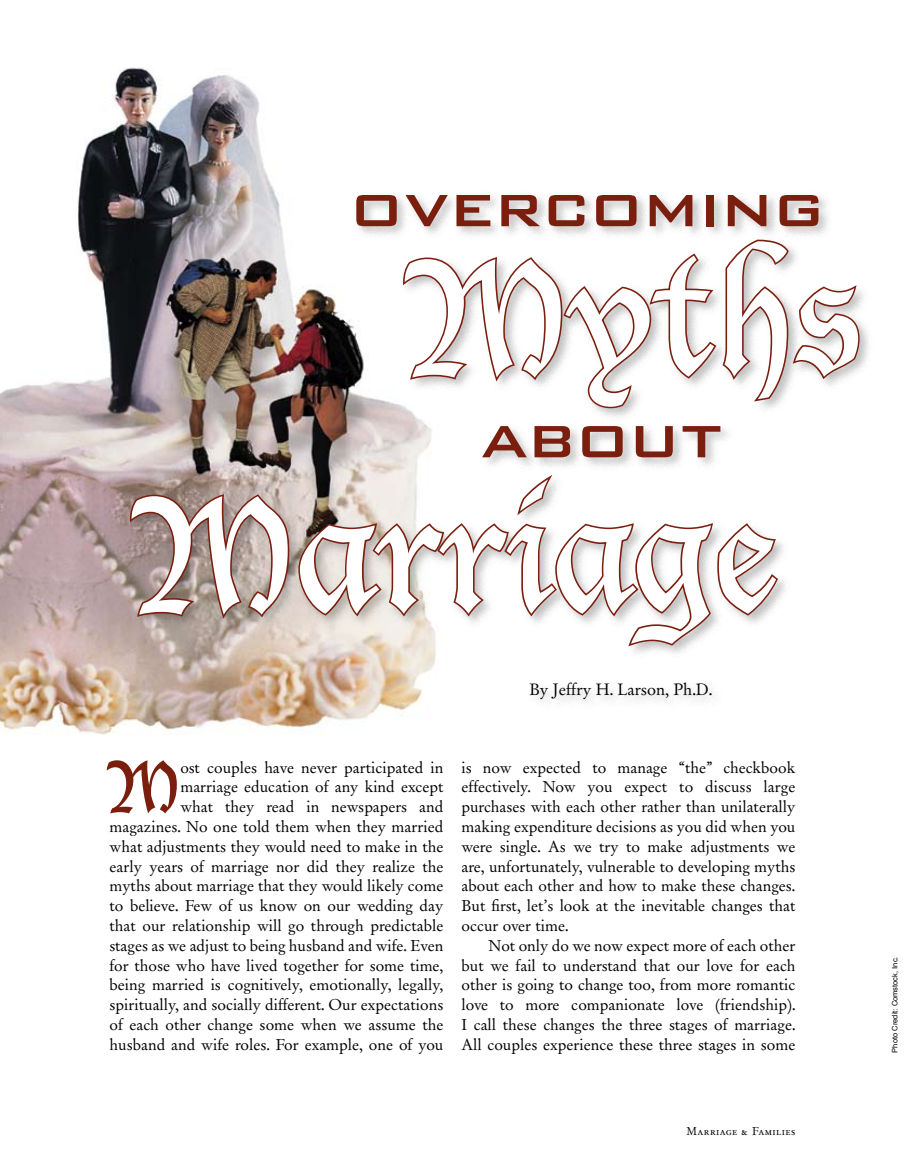
<style>
.page{position:relative;width:905px;height:1175px;background:#fff}
.page>*{position:absolute;margin:0;border:0;box-sizing:border-box;transform-origin:0 0}
.t1{font:156px "Lucida Blackletter";color:#fff}
.t2{font:500 73.8px "Bank Gothic";color:#7a1e0e}
.t3{font:69.9px "Lucida Blackletter";color:#7a1e0e}
.t4{font:17.25px "Garamond Nr 1 SB";color:#000}
.t5{font:16.5px/19.8px "Garamond Nr 1 SB";color:#000;text-align:justify}
.t6{font:12px "Garamond Nr 1 SB Caps";letter-spacing:.025em;color:#000}
.t7{font:7.5px "Helvetica";color:#000}
</style>
<div class="page">
<img style="left:0;top:67px;width:404px;height:668px">
<div style="left:126px;top:190px;width:748px;height:522px;background:#000;opacity:.25"></div>
<svg style="left:401px;top:238px;width:460px;height:172px"></svg>
<svg style="left:128px;top:492px;width:163px;height:130px;background:#9d827a"></svg>
<svg style="left:297px;top:470px;width:482px;height:179px"></svg>
<h2 class="t2" style="left:350px;top:167px;width:476px">overcoming</h2>
<h1 class="t1" style="left:411px;top:225px;width:452px">Myths</h1>
<h2 class="t2" style="left:480px;top:398px;width:245px">about</h2>
<h1 class="t1" style="left:138px;top:462px;width:643px">Marriage</h1>
<p class="t4" style="left:529px;top:679px;width:184px">By Jeffry H. Larson, Ph.D.</p>
<p class="t5" style="left:110px;top:757px;width:335px;text-align:right">ost couples have never participated in<br>marriage education of any kind except<br>what they read in newspapers and magazines. No one told them when they married what adjustments they would need to make in the early years of marriage nor did they realize the myths about marriage that they would likely come to believe. Few of us know on our wedding day that our relationship will go through predictable stages as we adjust to being husband and wife. Even for those who have lived together for some time, being married is cognitively, emotionally, legally, spiritually, and socially different. Our expectations of each other change some when we assume the husband and wife roles. For example, one of you</p>
<p class="t5" style="left:461px;top:757px;width:335px">is now expected to manage “the” checkbook effectively. Now you expect to discuss large purchases with each other rather than unilaterally making expenditure decisions as you did when you were single. As we try to make adjustments we are, unfortunately, vulnerable to developing myths about each other and how to make these changes.<br>But first, let’s look at the inevitable changes that occur over time.</p>
<h3 class="t3" style="left:110px;top:745px;width:72px">M</h3>
<p class="t5" style="left:461px;top:936px;width:335px;text-indent:27px">Not only do we now expect more of each other but we fail to understand that our love for each other is going to change too, from more romantic love to more companionate love (friendship).<br>I call these changes the three stages of marriage.<br>All couples experience these three stages in some</p>
<p class="t6" style="left:686px;top:1124px;width:110px">Marriage &amp; Families</p>
<p class="t7" style="left:888px;top:1052px;width:98px;rotate:-90deg">Photo Credit: Comstock, Inc.</p>
</div>
